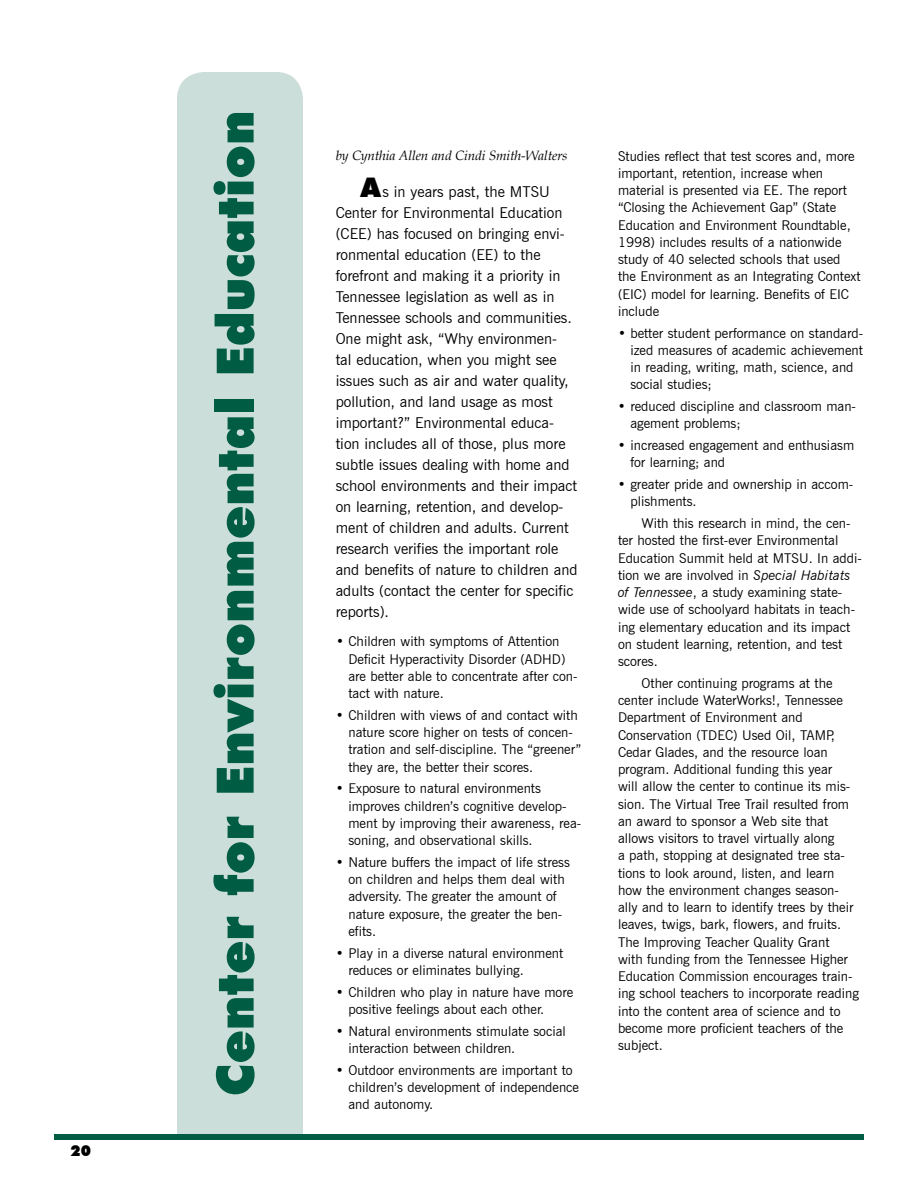
<style>
.page{position:relative;width:918px;height:1188px;background:#fff}
.page>*{position:absolute;margin:0;border:0;box-sizing:border-box;transform-origin:0 0}
.t1{font:900 51.6px "Futura BT";color:#005c42}
.t2{font:15px/21px "News Gothic BT";color:#000}
.t3{font:900 15px "Futura BT";color:#000}
.t4{font:13.5px/17.2px "News Gothic BT";color:#000}
.t5{font:italic 13.5px "Book Antiqua";letter-spacing:-.01em;color:#000}
.s1{font-family:"Futura BT";font-weight:900;font-size:27px}
.s2{font-style:italic}
</style>
<div class="page">
<div style="left:177px;top:72px;width:126px;height:1062px;background:#ccded9"></div>
<div style="left:54px;top:1134px;width:810px;height:6px;background:#005c42"></div>
<p class="t3" style="left:70px;top:1141px;width:22px">20</p>
<h1 class="t1" style="left:204px;top:1096px;width:988px;rotate:-90deg">Center for Environmental Education</h1>
<p class="t5" style="left:336px;top:146px;width:233px">by Cynthia Allen and Cindi Smith-Walters</p>
<p class="t2" style="left:336px;top:181px;width:243px;text-indent:25px"><span class="s1">A</span>s in years past, the MTSU Center for Environmental Education (CEE) has focused on bringing envi&shy;ronmental education (EE) to the forefront and making it a priority in Tennessee legislation as well as in Tennessee schools and communities.<br>One might ask, “Why environmen-<br>tal education, when you might see issues such as air and water quality, pollution, and land usage as most important?” Environmental educa&shy;tion includes all of those, plus more subtle issues dealing with home and school environments and their impact on learning, retention, and develop&shy;ment of children and adults. Current research verifies the important role and benefits of nature to children and adults (contact the center for specific reports).</p>
<p class="t4" style="left:348px;top:633px;width:231px;text-indent:-12px">• Children with symptoms of Attention Deficit Hyperactivity Disorder (ADHD) are better able to concentrate after con&shy;tact with nature.</p>
<p class="t4" style="left:348px;top:706px;width:234px;text-indent:-12px">• Children with views of and contact with nature score higher on tests of concen&shy;tration and self-discipline. The “greener” they are, the better their scores.</p>
<p class="t4" style="left:348px;top:780px;width:234px;text-indent:-12px">• Exposure to natural environments improves children’s cognitive develop&shy;ment by improving their awareness, rea&shy;soning, and observational skills.</p>
<p class="t4" style="left:348px;top:853px;width:223px;text-indent:-12px">• Nature buffers the impact of life stress on children and helps them deal with adversity. The greater the amount of nature exposure, the greater the ben&shy;efits.</p>
<p class="t4" style="left:348px;top:944px;width:216px;text-indent:-12px">• Play in a diverse natural environment reduces or eliminates bullying.</p>
<p class="t4" style="left:348px;top:983px;width:226px;text-indent:-12px">• Children who play in nature have more positive feelings about each other.</p>
<p class="t4" style="left:348px;top:1022px;width:219px;text-indent:-12px">• Natural environments stimulate social interaction between children.</p>
<p class="t4" style="left:348px;top:1061px;width:232px;text-indent:-12px">• Outdoor environments are important to children’s development of independence and autonomy.</p>
<p class="t4" style="left:618px;top:147px;width:244px">Studies reflect that test scores and, more important, retention, increase when material is presented via EE. The report “Closing the Achievement Gap” (State Education and Environment Roundtable, 1998) includes results of a nationwide study of 40 selected schools that used the Environment as an Integrating Context (EIC) model for learning. Benefits of EIC include</p>
<p class="t4" style="left:630px;top:324px;width:234px;text-indent:-12px">• better student performance on standard&shy;ized measures of academic achievement in reading, writing, math, science, and social studies;</p>
<p class="t4" style="left:630px;top:398px;width:227px;text-indent:-12px">• reduced discipline and classroom man&shy;agement problems;</p>
<p class="t4" style="left:630px;top:437px;width:225px;text-indent:-12px">• increased engagement and enthusiasm for learning; and</p>
<p class="t4" style="left:630px;top:476px;width:224px;text-indent:-12px">• greater pride and ownership in accom&shy;plishments.</p>
<p class="t4" style="left:618px;top:515px;width:245px;text-indent:24px">With this research in mind, the cen&shy;ter hosted the first-ever Environmental Education Summit held at MTSU. In addi&shy;tion we are involved in <span class="s2">Special Habitats of Tennessee</span>, a study examining state&shy;wide use of schoolyard habitats in teach&shy;ing elementary education and its impact on student learning, retention, and test scores.</p>
<p class="t4" style="left:618px;top:674px;width:243px;text-indent:24px">Other continuing programs at the center include WaterWorks!, Tennessee Department of Environment and Conservation (TDEC) Used Oil, TAMP, Cedar Glades, and the resource loan program. Additional funding this year<br>will allow the center to continue its mis&shy;sion. The Virtual Tree Trail resulted from an award to sponsor a Web site that allows visitors to travel virtually along<br>a path, stopping at designated tree sta&shy;tions to look around, listen, and learn how the environment changes season&shy;ally and to learn to identify trees by their leaves, twigs, bark, flowers, and fruits.<br>The Improving Teacher Quality Grant<br>with funding from the Tennessee Higher Education Commission encourages train&shy;ing school teachers to incorporate reading into the content area of science and to become more proficient teachers of the subject.</p>
</div>
